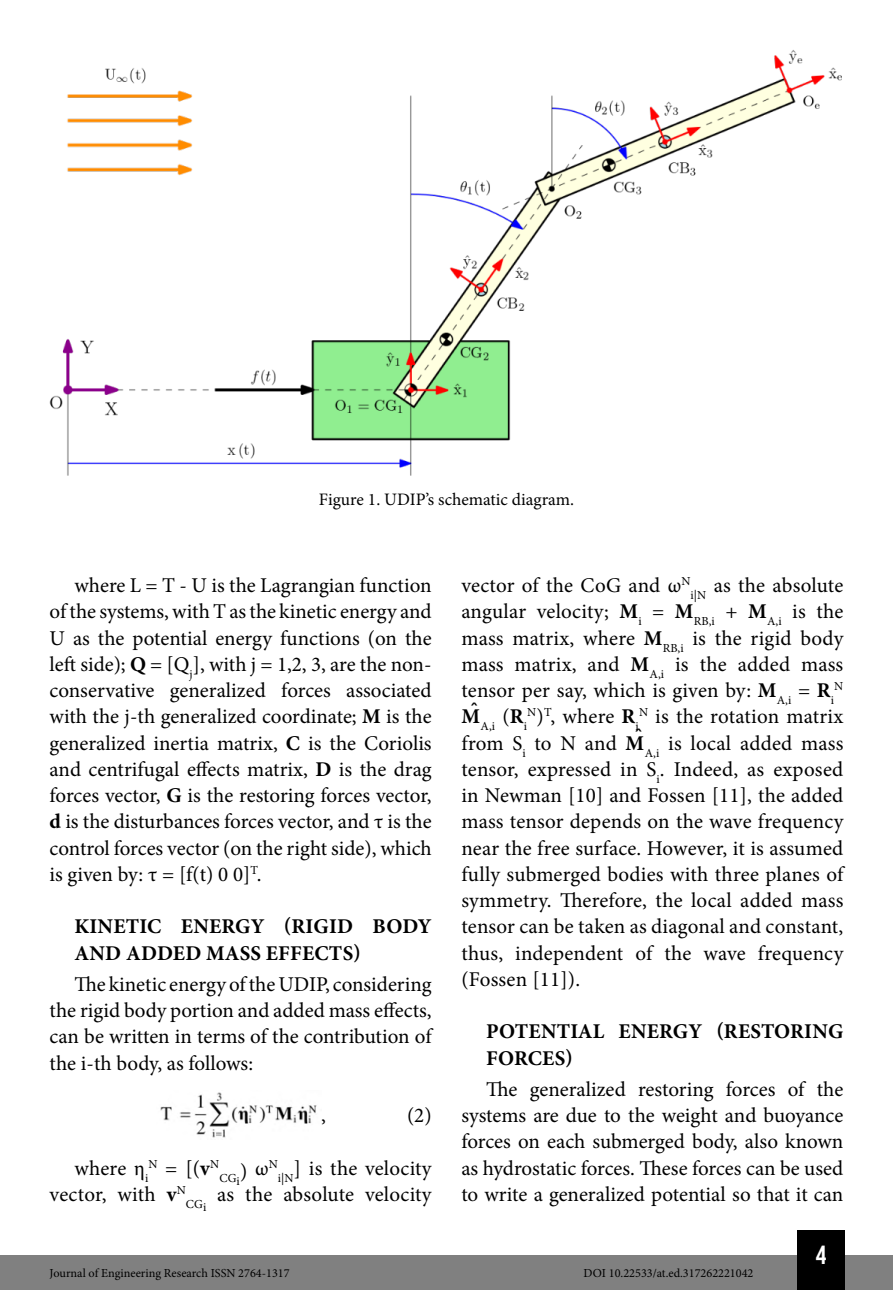
<style>
.page{position:relative;width:893px;height:1290px;background:#fff}
.page>*{position:absolute;margin:0;border:0;box-sizing:border-box;transform-origin:0 0}
.t1{font:26.25px "Bebas Kai";color:#fff}
.Texto_1{font:21px/26.2px "Minion Pro";letter-spacing:.005em;color:#000;text-align:justify}
.Sub_título{font:700 21px/26.2px "Minion Pro";letter-spacing:.01em;color:#000}
.Texto_1-2{font:700 21px "Minion Pro";color:#000}
.Info_Imagem{font:17.5px "Minion Pro";color:#000}
.Texto_1-3{font:12.25px "Minion Pro";color:#000}
.s1{font-weight:700}
</style>
<div class="page">
<div style="left:0;top:1255px;width:893px;height:35px;background:#808080"></div>
<div style="left:797px;top:1230px;width:48px;height:60px;background:#000"></div>
<img style="left:49px;top:50px;width:793px;height:426px">
<img style="left:160px;top:1092px;width:157px;height:46px">
<p class="Info_Imagem" style="left:319px;top:488px;width:257px">Figure 1. UDIP’s schematic diagram.</p>
<p class="Texto_1" style="left:50px;top:572px;width:384px;text-indent:25px">where L = T - U is the Lagrangian function of the systems, with T as the kinetic energy and U as the potential energy functions (on the left side); <span class="s1">Q</span> = [Q<sub>j</sub>], with j = 1,2, 3, are the non&shy;conservative generalized forces associated with the j-th generalized coordinate; <span class="s1">M</span> is the generalized inertia matrix, <span class="s1">C</span> is the Coriolis and centrifugal effects matrix, <span class="s1">D</span> is the drag forces vector, <span class="s1">G</span> is the restoring forces vector, <span class="s1">d</span> is the disturbances forces vector, and τ is the control forces vector (on the right side), which is given by: τ = [f(t) 0 0]<sup>T</sup>.</p>
<p class="Sub_título" style="left:75px;top:913px;width:358px">KINETIC ENERGY (RIGID BODY<br>AND ADDED MASS EFFECTS)</p>
<p class="Texto_1" style="left:50px;top:971px;width:384px;text-indent:25px">The kinetic energy of the UDIP, considering the rigid body portion and added mass effects, can be written in terms of the contribution of the i-th body, as follows:</p>
<p class="Texto_1" style="left:321px;top:1102px;width:6px">,</p>
<p class="Texto_1" style="left:407px;top:1102px;width:26px">(2)</p>
<p class="Texto_1" style="left:74px;top:1155px;width:146px">where η<sub>i</sub><sup>N</sup> = [(<span class="s1">v</span><sup>N</sup></p>
<p class="Texto_1-3" style="left:219px;top:1169px;width:60px">CGi<sup>)</sup> <sup>ω</sup>N</p>
<p class="Texto_1" style="left:278px;top:1155px;width:155px"><sub>i|N</sub>] is the velocity</p>
<p class="Texto_1" style="left:50px;top:1181px;width:138px">vector, with <span class="s1">v</span><sup>N</sup></p>
<p class="Texto_1-3" style="left:186px;top:1196px;width:22px">CGi</p>
<p class="Texto_1" style="left:217px;top:1181px;width:216px">as the absolute velocity</p>
<p class="Texto_1" style="left:461px;top:572px;width:383px">vector of the CoG and ω<sup>N</sup><sub>i|N</sub> as the absolute angular velocity; <span class="s1">M</span><sub>i</sub> = <span class="s1">M</span><sub>RB,i</sub> + <span class="s1">M</span><sub>A,i</sub> is the mass matrix, where <span class="s1">M</span><sub>RB,i</sub> is the rigid body mass matrix, and <span class="s1">M</span><sub>A,i</sub> is the added mass tensor per say, which is given by: <span class="s1">M</span><sub>A,i</sub> = <span class="s1">R</span><sub>i</sub></p>
<p class="Texto_1-3" style="left:834px;top:678px;width:11px">N</p>
<p class="Texto_1-2" style="left:461px;top:702px;width:29px">M<sup>̂</sup></p>
<p class="Texto_1-3" style="left:480px;top:718px;width:48px">A,i <sup>(</sup><sup>R</sup>i</p>
<p class="Texto_1" style="left:461px;top:703px;width:383px;text-indent:66px"><sup>N</sup>)<sup>T</sup>, where <span class="s1">R</span><sub>i</sub><sup>N</sup> is the rotation matrix from S<sub>i</sub> to N and <span class="s1">M</span><sup>̂</sup></p>
<p class="Texto_1" style="left:461px;top:730px;width:384px;text-indent:183px"><sub>A,i</sub> is local added mass tensor, expressed in S<sub>i</sub>. Indeed, as exposed in Newman [10] and Fossen [11], the added mass tensor depends on the wave frequency near the free surface. However, it is assumed fully submerged bodies with three planes of symmetry. Therefore, the local added mass tensor can be taken as diagonal and constant, thus, independent of the wave frequency (Fossen [11]).</p>
<p class="Sub_título" style="left:486px;top:1018px;width:358px">POTENTIAL ENERGY (RESTORING<br>FORCES)</p>
<p class="Texto_1" style="left:461px;top:1076px;width:384px;text-indent:25px">The generalized restoring forces of the systems are due to the weight and buoyance forces on each submerged body, also known as hydrostatic forces. These forces can be used to write a generalized potential so that it can</p>
<p class="t1" style="left:816px;top:1241px;width:12px">4</p>
<p class="Texto_1-3" style="left:50px;top:1265px;width:242px">Journal of Engineering Research ISSN 2764-1317</p>
<p class="Texto_1-3" style="left:584px;top:1265px;width:171px">DOI 10.22533/at.ed.317262221042</p>
</div>
